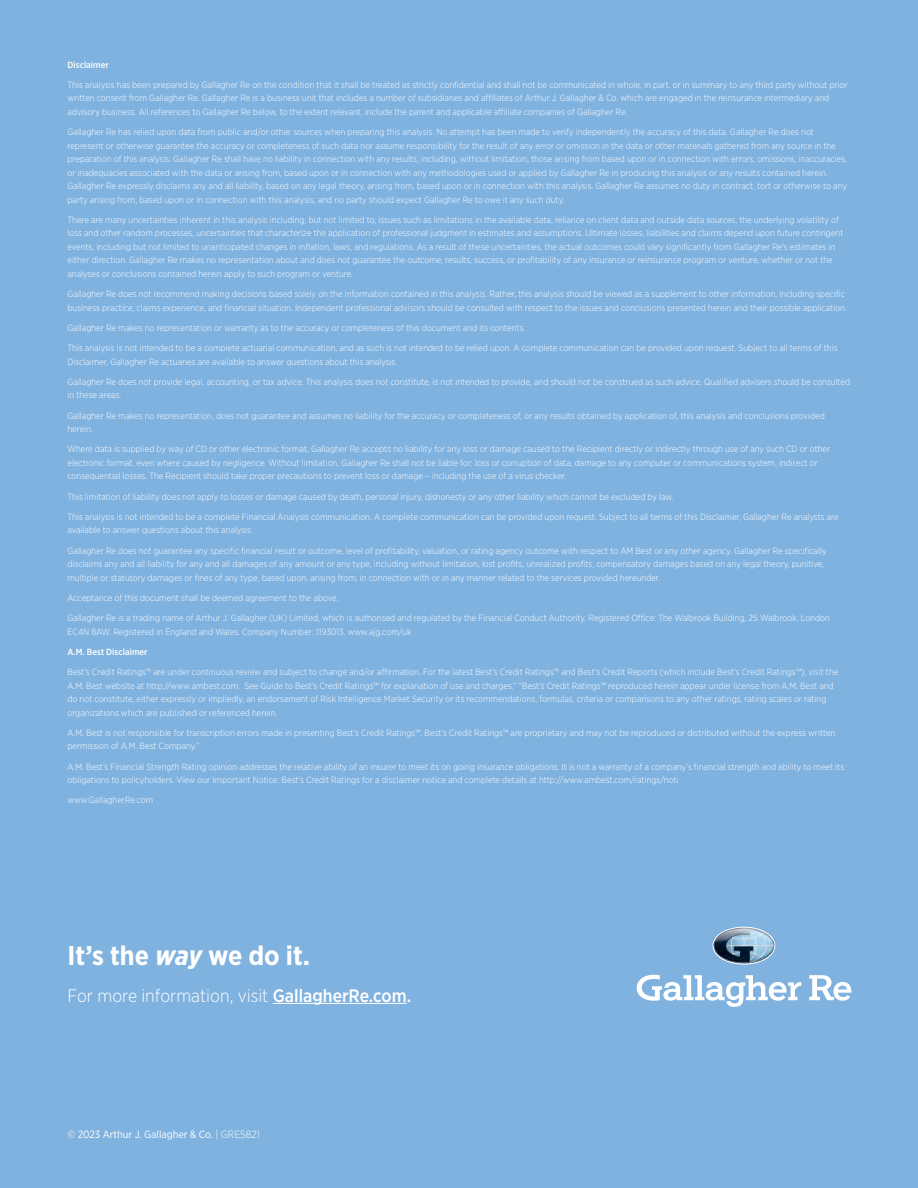
<style>
.page{position:relative;width:918px;height:1188px;background:#80b2e0}
.page>*{position:absolute;margin:0;border:0;box-sizing:border-box;transform-origin:0 0}
.t1{font:700 27px "Gotham Narrow";color:#fff}
.t2{font:300 18px "Gotham Narrow";color:#fff}
.t3{font:10.5px "Gotham Narrow";color:#fff}
.t4{font:300 9px/13.5px "Gotham Narrow";color:#fff}
.t5{font:500 9px "Gotham Narrow";color:#fff}
.s1{font-style:italic}
.s2{font-weight:500}
.s3{font-weight:300}
</style>
<div class="page">
<svg style="left:713px;top:927px;width:63px;height:38px"></svg>
<svg style="left:637px;top:975px;width:164px;height:32px"></svg>
<svg style="left:809px;top:975px;width:42px;height:26px"></svg>
<hr style="left:273px;top:1003px;width:134px;height:1px;background:#fff">
<p class="t5" style="left:68px;top:59px;width:43px">Disclaimer</p>
<p class="t4" style="left:68px;top:78px;width:782px">This analysis has been prepared by Gallagher Re on the condition that it shall be treated as strictly confidential and shall not be communicated in whole, in part, or in summary to any third party without prior written consent from Gallagher Re. Gallagher Re is a business unit that includes a number of subsidiaries and affiliates of Arthur J. Gallagher &amp; Co. which are engaged in the reinsurance intermediary and advisory business. All references to Gallagher Re below, to the extent relevant, include the parent and applicable affiliate companies of Gallagher Re.</p>
<p class="t4" style="left:68px;top:125px;width:781px">Gallagher Re has relied upon data from public and/or other sources when preparing this analysis. No attempt has been made to verify independently the accuracy of this data. Gallagher Re does not represent or otherwise guarantee the accuracy or completeness of such data nor assume responsibility for the result of any error or omission in the data or other materials gathered from any source in the preparation of this analysis. Gallagher Re shall have no liability in connection with any results, including, without limitation, those arising from based upon or in connection with errors, omissions, inaccuracies, or inadequacies associated with the data or arising from, based upon or in connection with any methodologies used or applied by Gallagher Re in producing this analysis or any results contained herein.<br>Gallagher Re expressly disclaims any and all liability, based on any legal theory, arising from, based upon or in connection with this analysis. Gallagher Re assumes no duty in contract, tort or otherwise to any party arising from, based upon or in connection with this analysis, and no party should expect Gallagher Re to owe it any such duty.</p>
<p class="t4" style="left:68px;top:213px;width:777px">There are many uncertainties inherent in this analysis including, but not limited to, issues such as limitations in the available data, reliance on client data and outside data sources, the underlying volatility of loss and other random processes, uncertainties that characterize the application of professional judgment in estimates and assumptions. Ultimate losses, liabilities and claims depend upon future contingent events, including but not limited to unanticipated changes in inflation, laws, and regulations. As a result of these uncertainties, the actual outcomes could vary significantly from Gallagher Re’s estimates in either direction. Gallagher Re makes no representation about and does not guarantee the outcome, results, success, or profitability of any insurance or reinsurance program or venture, whether or not the analyses or conclusions contained herein apply to such program or venture.</p>
<p class="t4" style="left:68px;top:287px;width:781px">Gallagher Re does not recommend making decisions based solely on the information contained in this analysis. Rather, this analysis should be viewed as a supplement to other information, including specific business practice, claims experience, and financial situation. Independent professional advisors should be consulted with respect to the issues and conclusions presented herein and their possible application.</p>
<p class="t4" style="left:68px;top:321px;width:459px">Gallagher Re makes no representation or warranty as to the accuracy or completeness of this document and its contents.</p>
<p class="t4" style="left:68px;top:341px;width:772px">This analysis is not intended to be a complete actuarial communication, and as such is not intended to be relied upon. A complete communication can be provided upon request. Subject to all terms of this<br>Disclaimer, Gallagher Re actuaries are available to answer questions about this analysis.</p>
<p class="t4" style="left:68px;top:375px;width:784px">Gallagher Re does not provide legal, accounting, or tax advice. This analysis does not constitute, is not intended to provide, and should not be construed as such advice. Qualified advisers should be consulted in these areas.</p>
<p class="t4" style="left:68px;top:409px;width:759px">Gallagher Re makes no representation, does not guarantee and assumes no liability for the accuracy or completeness of, or any results obtained by application of, this analysis and conclusions provided herein.</p>
<p class="t4" style="left:68px;top:442px;width:764px">Where data is supplied by way of CD or other electronic format, Gallagher Re accepts no liability for any loss or damage caused to the Recipient directly or indirectly through use of any such CD or other electronic format, even where caused by negligence. Without limitation, Gallagher Re shall not be liable for: loss or corruption of data, damage to any computer or communications system, indirect or consequential losses. The Recipient should take proper precautions to prevent loss or damage – including the use of a virus checker.</p>
<p class="t4" style="left:68px;top:490px;width:608px">This limitation of liability does not apply to losses or damage caused by death, personal injury, dishonesty or any other liability which cannot be excluded by law.</p>
<p class="t4" style="left:68px;top:510px;width:773px">This analysis is not intended to be a complete Financial Analysis communication. A complete communication can be provided upon request. Subject to all terms of this Disclaimer, Gallagher Re analysts are available to answer questions about this analysis.</p>
<p class="t4" style="left:68px;top:544px;width:761px">Gallagher Re does not guarantee any specific financial result or outcome, level of profitability, valuation, or rating agency outcome with respect to AM Best or any other agency. Gallagher Re specifically disclaims any and all liability for any and all damages of any amount or any type, including without limitation, lost profits, unrealized profits, compensatory damages based on any legal theory, punitive, multiple or statutory damages or fines of any type, based upon, arising from, in connection with or in any manner related to the services provided hereunder.</p>
<p class="t4" style="left:68px;top:591px;width:273px">Acceptance of this document shall be deemed agreement to the above.</p>
<p class="t4" style="left:68px;top:611px;width:764px">Gallagher Re is a trading name of Arthur J. Gallagher (UK) Limited, which is authorised and regulated by the Financial Conduct Authority. Registered Office: The Walbrook Building, 25 Walbrook, London<br>EC4N 8AW. Registered in England and Wales. Company Number: 1193013. www.ajg.com/uk</p>
<p class="t5" style="left:68px;top:646px;width:81px">A.M. Best Disclaimer</p>
<p class="t4" style="left:68px;top:665px;width:772px">Best’s Credit Ratings™ are under continuous review and subject to change and/or affirmation. For the latest Best’s Credit Ratings™ and Best’s Credit Reports (which include Best’s Credit Ratings™), visit the A.M. Best website at http://www.ambest.com. See Guide to Best’s Credit Ratings™ for explanation of use and charges.” “Best’s Credit Ratings™ reproduced herein appear under license from A.M. Best and do not constitute, either expressly or impliedly, an endorsement of Risk Intelligence Market Security or its recommendations, formulas, criteria or comparisons to any other ratings, rating scales or rating organizations which are published or referenced herein.</p>
<p class="t4" style="left:68px;top:726px;width:769px">A.M. Best is not responsible for transcription errors made in presenting Best’s Credit Ratings™. Best’s Credit Ratings™ are proprietary and may not be reproduced or distributed without the express written permission of A.M. Best Company.”</p>
<p class="t4" style="left:68px;top:760px;width:778px">A.M. Best’s Financial Strength Rating opinion addresses the relative ability of an insurer to meet its on going insurance obligations. It is not a warranty of a company’s financial strength and ability to meet its obligations to policyholders. View our Important Notice: Best’s Credit Ratings for a disclaimer notice and complete details at http://www.ambest.com/ratings/noti</p>
<p class="t4" style="left:68px;top:793px;width:87px">www.GallagherRe.com</p>
<h1 class="t1" style="left:68px;top:938px;width:244px">It’s the <span class="s1">way</span> we do it.</h1>
<h2 class="t2" style="left:68px;top:984px;width:345px">For more information, visit <span class="s2">GallagherRe.com.</span></h2>
<p class="t3" style="left:68px;top:1128px;width:194px">© 2023 Arthur J. Gallagher &amp; Co. <span class="s3">| GRE5821</span></p>
</div>
